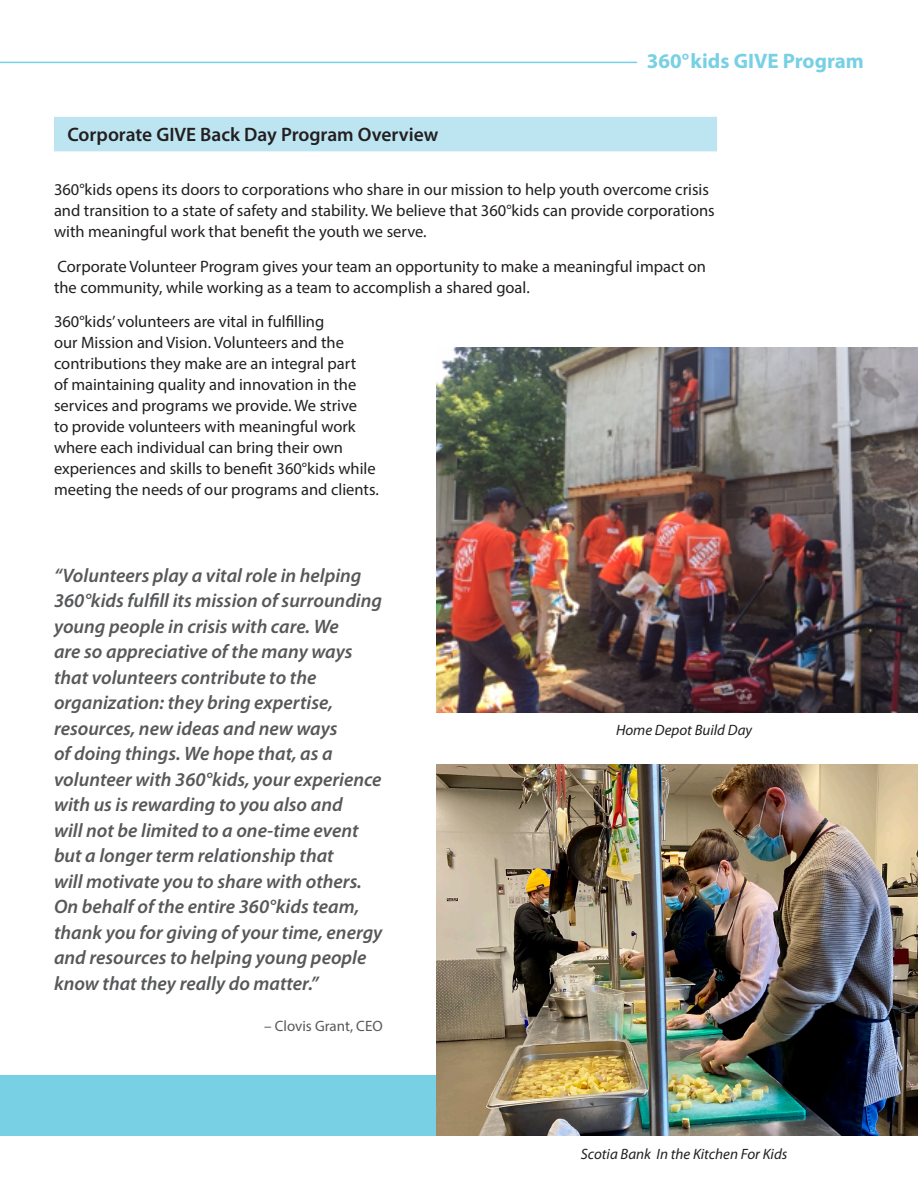
<style>
.page{position:relative;width:918px;height:1188px;background:#fff}
.page>*{position:absolute;margin:0;border:0;box-sizing:border-box;transform-origin:0 0}
.t1{font:700 21px "Myriad Pro";color:#78d0e4}
.t2{font:italic 600 19.5px/25.5px "Myriad Pro";color:#57585a}
.t3{font:600 19.5px "Myriad Pro";color:#231f20}
.t4{font:16.5px/21px "Myriad Pro";color:#231f20}
.t5{font:italic 15px "Myriad Pro";color:#231f20}
.t6{font:15px "Myriad Pro";color:#57585a}
</style>
<div class="page">
<div style="left:54px;top:117px;width:663px;height:34px;background:#bde5f1"></div>
<div style="left:0;top:1075px;width:437px;height:61px;background:#78d0e4"></div>
<hr style="left:0;top:62px;width:637px;height:1px;background:#78d0e4">
<img style="left:437px;top:347px;width:481px;height:366px">
<img style="left:437px;top:765px;width:481px;height:371px">
<p class="t1" style="left:647px;top:47px;width:219px">360°kids GIVE Program</p>
<p class="t3" style="left:68px;top:122px;width:372px">Corporate GIVE Back Day Program Overview</p>
<p class="t4" style="left:54px;top:179px;width:662px">360°kids opens its doors to corporations who share in our mission to help youth overcome crisis and transition to a state of safety and stability. We believe that 360°kids can provide corporations with meaningful work that benefit the youth we serve.</p>
<p class="t4" style="left:54px;top:256px;width:653px">Corporate Volunteer Program gives your team an opportunity to make a meaningful impact on the community, while working as a team to accomplish a shared goal.</p>
<p class="t4" style="left:54px;top:311px;width:326px">360°kids’ volunteers are vital in fulfilling<br>our Mission and Vision. Volunteers and the contributions they make are an integral part<br>of maintaining quality and innovation in the services and programs we provide. We strive<br>to provide volunteers with meaningful work where each individual can bring their own experiences and skills to benefit 360°kids while meeting the needs of our programs and clients.</p>
<p class="t2" style="left:54px;top:562px;width:330px">“Volunteers play a vital role in helping 360°kids fulfill its mission of surrounding young people in crisis with care. We<br>are so appreciative of the many ways that volunteers contribute to the organization: they bring expertise, resources, new ideas and new ways<br>of doing things. We hope that, as a volunteer with 360°kids, your experience with us is rewarding to you also and<br>will not be limited to a one-time event but a longer term relationship that<br>will motivate you to share with others.<br>On behalf of the entire 360°kids team, thank you for giving of your time, energy and resources to helping young people know that they really do matter.”</p>
<p class="t6" style="left:264px;top:1017px;width:120px">– Clovis Grant, CEO</p>
<p class="t5" style="left:616px;top:721px;width:138px">Home Depot Build Day</p>
<p class="t5" style="left:581px;top:1145px;width:208px">Scotia Bank In the Kitchen For Kids</p>
</div>
